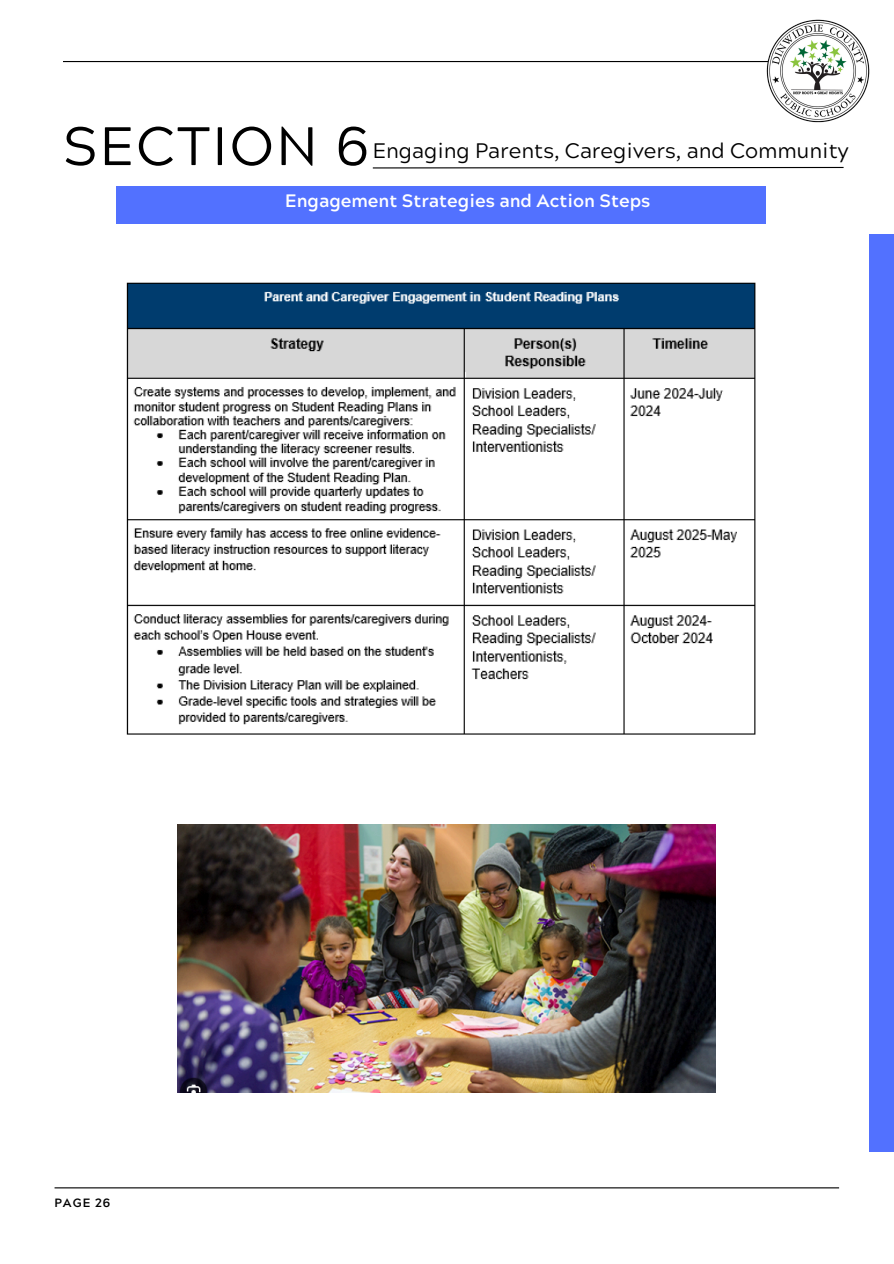
<style>
.page{position:relative;width:894px;height:1264px;background:#fff}
.page>*{position:absolute;margin:0;border:0;box-sizing:border-box;transform-origin:0 0}
.t1{font:54px "Acherus Grotesque";letter-spacing:.04em;color:#000}
.t2{font:21px "Acherus Grotesque";color:#000}
.t3{font:700 18px "Acherus Grotesque";color:#fff}
.t4{font:700 12px "Acherus Grotesque";letter-spacing:.08em;color:#000}
</style>
<div class="page">
<hr style="left:63px;top:61px;width:784px;height:1px;background:#000">
<hr style="left:55px;top:1187px;width:783px;height:1px;background:#000">
<svg style="left:372px;top:166px;width:472px;height:3px"></svg>
<div style="left:868px;top:234px;width:25px;height:917px;background:#5271ff"></div>
<img style="left:765px;top:19px;width:104px;height:104px">
<div style="left:117px;top:187px;width:648px;height:37px;background:#5271ff"></div>
<img style="left:178px;top:824px;width:537px;height:268px">
<img style="left:126px;top:282px;width:630px;height:453px">
<p class="t1" style="left:63px;top:124px;width:307px">SECTION 6</p>
<h1 class="t2" style="left:373px;top:142px;width:477px">Engaging Parents, Caregivers, and Community</h1>
<h2 class="t3" style="left:285px;top:194px;width:366px">Engagement Strategies and Action Steps</h2>
<p class="t4" style="left:55px;top:1198px;width:57px">PAGE 26</p>
</div>
